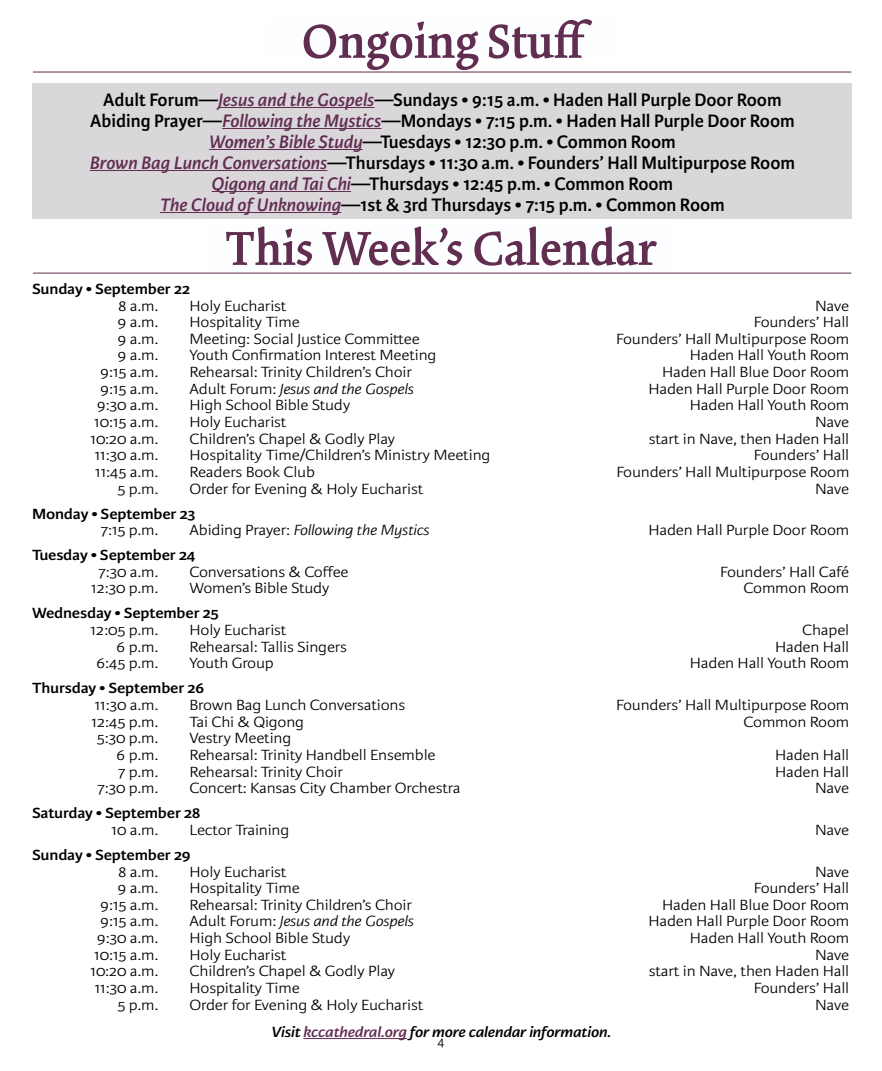
<style>
.page{position:relative;width:882px;height:1071px;background:#fff}
.page>*{position:absolute;margin:0;border:0;box-sizing:border-box;transform-origin:0 0}
.t1{font:600 52.5px "Kinesis Pro 3";color:#612d50}
.t2{font:600 19.25px/21px "Karmina Sans";color:#000;text-align:center}
.t3{font:300 15.75px "Karmina Sans";letter-spacing:-.01em;color:#000;scale:1.11 1}
.t4{font:600 15.75px "Karmina Sans";letter-spacing:-.01em;color:#000;scale:1.11 1}
.t5{font:italic 300 15.75px "Karmina Sans";letter-spacing:-.01em;color:#000;scale:1.11 1}
.t6{font:italic 600 15.75px "Karmina Sans";letter-spacing:-.01em;color:#000;scale:1.11 1}
.t7{font:300 14px "Karmina Sans";color:#000}
.s1{font-style:italic;color:#612d50}
.s2{font-style:normal}
.s3{color:#612d50}
</style>
<div class="page">
<hr style="left:304px;top:1038px;width:103px;height:1px;background:#612d50">
<hr style="left:33px;top:273px;width:818px;height:1px;background:#612d50">
<div style="left:33px;top:83px;width:819px;height:135px;background:#dad7db"></div>
<hr style="left:218px;top:107px;width:156px;height:1px;background:#612d50">
<hr style="left:222px;top:128px;width:159px;height:1px;background:#612d50">
<hr style="left:209px;top:149px;width:154px;height:1px;background:#612d50">
<hr style="left:90px;top:170px;width:237px;height:1px;background:#612d50">
<hr style="left:212px;top:191px;width:139px;height:1px;background:#612d50">
<hr style="left:160px;top:212px;width:181px;height:1px;background:#612d50">
<hr style="left:33px;top:72px;width:818px;height:1px;background:#612d50">
<h1 class="t1" style="left:302px;top:11px;width:292px">Ongoing Stuff</h1>
<p class="t2" style="left:90px;top:89px;width:707px">Adult Forum—<span class="s1">Jesus and the Gospels</span>—Sundays • 9:15 a.m. • Haden Hall Purple Door Room Abiding Prayer—<span class="s1">Following the Mystics</span>—Mondays • 7:15 p.m. • Haden Hall Purple Door Room <span class="s1">Women’s Bible Study</span>—Tuesdays • 12:30 p.m. • Common Room<br><span class="s1">Brown Bag Lunch Conversations</span>—Thursdays • 11:30 a.m. • Founders’ Hall Multipurpose Room <span class="s1">Qigong and Tai Chi</span>—Thursdays • 12:45 p.m. • Common Room<br><span class="s1">The Cloud of Unknowing</span>—1st &amp; 3rd Thursdays • 7:15 p.m. • Common Room</p>
<h1 class="t1" style="left:226px;top:218px;width:432px">This Week’s Calendar</h1>
<p class="t4" style="left:32px;top:280px;width:144px">Sunday • September 22</p>
<p class="t3" style="left:118px;top:297px;width:38px">8 a.m.</p>
<p class="t3" style="left:190px;top:297px;width:89px">Holy Eucharist</p>
<p class="t3" style="left:815px;top:297px;width:32px">Nave</p>
<p class="t3" style="left:117px;top:313px;width:39px">9 a.m.</p>
<p class="t3" style="left:190px;top:313px;width:101px">Hospitality Time</p>
<p class="t3" style="left:754px;top:313px;width:88px">Founders’ Hall</p>
<p class="t3" style="left:117px;top:330px;width:39px">9 a.m.</p>
<p class="t3" style="left:190px;top:330px;width:209px">Meeting: Social Justice Committee</p>
<p class="t3" style="left:616px;top:330px;width:211px">Founders’ Hall Multipurpose Room</p>
<p class="t3" style="left:117px;top:347px;width:39px">9 a.m.</p>
<p class="t3" style="left:190px;top:347px;width:224px">Youth Confirmation Interest Meeting</p>
<p class="t3" style="left:690px;top:347px;width:145px">Haden Hall Youth Room</p>
<p class="t3" style="left:100px;top:363px;width:54px">9:15 a.m.</p>
<p class="t3" style="left:190px;top:363px;width:202px">Rehearsal: Trinity Children’s Choir</p>
<p class="t3" style="left:662px;top:363px;width:170px">Haden Hall Blue Door Room</p>
<p class="t3" style="left:100px;top:380px;width:54px">9:15 a.m.</p>
<p class="t5" style="left:190px;top:380px;width:204px"><span class="s2">Adult Forum:</span> Jesus and the Gospels</p>
<p class="t3" style="left:648px;top:380px;width:182px">Haden Hall Purple Door Room</p>
<p class="t3" style="left:97px;top:397px;width:57px">9:30 a.m.</p>
<p class="t3" style="left:190px;top:397px;width:146px">High School Bible Study</p>
<p class="t3" style="left:690px;top:397px;width:145px">Haden Hall Youth Room</p>
<p class="t3" style="left:94px;top:413px;width:59px">10:15 a.m.</p>
<p class="t3" style="left:190px;top:413px;width:89px">Holy Eucharist</p>
<p class="t3" style="left:815px;top:413px;width:32px">Nave</p>
<p class="t3" style="left:90px;top:430px;width:63px">10:20 a.m.</p>
<p class="t3" style="left:190px;top:430px;width:187px">Children’s Chapel &amp; Godly Play</p>
<p class="t3" style="left:649px;top:430px;width:182px">start in Nave, then Haden Hall</p>
<p class="t3" style="left:94px;top:447px;width:59px">11:30 a.m.</p>
<p class="t3" style="left:190px;top:447px;width:273px">Hospitality Time/Children’s Ministry Meeting</p>
<p class="t3" style="left:754px;top:447px;width:88px">Founders’ Hall</p>
<p class="t3" style="left:95px;top:463px;width:59px">11:45 a.m.</p>
<p class="t3" style="left:190px;top:463px;width:114px">Readers Book Club</p>
<p class="t3" style="left:616px;top:463px;width:211px">Founders’ Hall Multipurpose Room</p>
<p class="t3" style="left:117px;top:480px;width:38px">5 p.m.</p>
<p class="t3" style="left:190px;top:480px;width:212px">Order for Evening &amp; Holy Eucharist</p>
<p class="t3" style="left:815px;top:480px;width:32px">Nave</p>
<p class="t4" style="left:32px;top:505px;width:149px">Monday • September 23</p>
<p class="t3" style="left:100px;top:521px;width:54px">7:15 p.m.</p>
<p class="t5" style="left:190px;top:522px;width:218px"><span class="s2">Abiding Prayer:</span> Following the Mystics</p>
<p class="t3" style="left:648px;top:521px;width:182px">Haden Hall Purple Door Room</p>
<p class="t4" style="left:32px;top:546px;width:149px">Tuesday • September 24</p>
<p class="t3" style="left:98px;top:563px;width:56px">7:30 a.m.</p>
<p class="t3" style="left:190px;top:563px;width:145px">Conversations &amp; Coffee</p>
<p class="t3" style="left:720px;top:563px;width:118px">Founders’ Hall Café</p>
<p class="t3" style="left:91px;top:580px;width:62px">12:30 p.m.</p>
<p class="t3" style="left:190px;top:580px;width:128px">Women’s Bible Study</p>
<p class="t3" style="left:744px;top:580px;width:97px">Common Room</p>
<p class="t4" style="left:32px;top:604px;width:170px">Wednesday • September 25</p>
<p class="t3" style="left:90px;top:621px;width:63px">12:05 p.m.</p>
<p class="t3" style="left:190px;top:621px;width:89px">Holy Eucharist</p>
<p class="t3" style="left:802px;top:621px;width:44px">Chapel</p>
<p class="t3" style="left:116px;top:638px;width:39px">6 p.m.</p>
<p class="t3" style="left:190px;top:638px;width:143px">Rehearsal: Tallis Singers</p>
<p class="t3" style="left:775px;top:638px;width:68px">Haden Hall</p>
<p class="t3" style="left:96px;top:655px;width:57px">6:45 p.m.</p>
<p class="t3" style="left:190px;top:655px;width:78px">Youth Group</p>
<p class="t3" style="left:690px;top:655px;width:145px">Haden Hall Youth Room</p>
<p class="t4" style="left:32px;top:679px;width:157px">Thursday • September 26</p>
<p class="t3" style="left:94px;top:696px;width:59px">11:30 a.m.</p>
<p class="t3" style="left:190px;top:696px;width:196px">Brown Bag Lunch Conversations</p>
<p class="t3" style="left:616px;top:696px;width:211px">Founders’ Hall Multipurpose Room</p>
<p class="t3" style="left:91px;top:713px;width:62px">12:45 p.m.</p>
<p class="t3" style="left:190px;top:713px;width:105px">Tai Chi &amp; Qigong</p>
<p class="t3" style="left:744px;top:713px;width:97px">Common Room</p>
<p class="t3" style="left:97px;top:730px;width:57px">5:30 p.m.</p>
<p class="t3" style="left:190px;top:730px;width:93px">Vestry Meeting</p>
<p class="t3" style="left:116px;top:746px;width:39px">6 p.m.</p>
<p class="t3" style="left:190px;top:746px;width:223px">Rehearsal: Trinity Handbell Ensemble</p>
<p class="t3" style="left:775px;top:746px;width:68px">Haden Hall</p>
<p class="t3" style="left:118px;top:763px;width:38px">7 p.m.</p>
<p class="t3" style="left:190px;top:763px;width:140px">Rehearsal: Trinity Choir</p>
<p class="t3" style="left:775px;top:763px;width:68px">Haden Hall</p>
<p class="t3" style="left:97px;top:779px;width:56px">7:30 p.m.</p>
<p class="t3" style="left:190px;top:779px;width:246px">Concert: Kansas City Chamber Orchestra</p>
<p class="t3" style="left:815px;top:779px;width:32px">Nave</p>
<p class="t4" style="left:32px;top:804px;width:153px">Saturday • September 28</p>
<p class="t3" style="left:111px;top:821px;width:44px">10 a.m.</p>
<p class="t3" style="left:190px;top:821px;width:91px">Lector Training</p>
<p class="t3" style="left:815px;top:821px;width:32px">Nave</p>
<p class="t4" style="left:32px;top:846px;width:145px">Sunday • September 29</p>
<p class="t3" style="left:118px;top:863px;width:38px">8 a.m.</p>
<p class="t3" style="left:190px;top:863px;width:89px">Holy Eucharist</p>
<p class="t3" style="left:815px;top:863px;width:32px">Nave</p>
<p class="t3" style="left:117px;top:879px;width:39px">9 a.m.</p>
<p class="t3" style="left:190px;top:879px;width:101px">Hospitality Time</p>
<p class="t3" style="left:754px;top:879px;width:88px">Founders’ Hall</p>
<p class="t3" style="left:100px;top:896px;width:54px">9:15 a.m.</p>
<p class="t3" style="left:190px;top:896px;width:202px">Rehearsal: Trinity Children’s Choir</p>
<p class="t3" style="left:662px;top:896px;width:170px">Haden Hall Blue Door Room</p>
<p class="t3" style="left:100px;top:913px;width:54px">9:15 a.m.</p>
<p class="t5" style="left:190px;top:913px;width:204px"><span class="s2">Adult Forum:</span> Jesus and the Gospels</p>
<p class="t3" style="left:648px;top:913px;width:182px">Haden Hall Purple Door Room</p>
<p class="t3" style="left:97px;top:929px;width:57px">9:30 a.m.</p>
<p class="t3" style="left:190px;top:929px;width:146px">High School Bible Study</p>
<p class="t3" style="left:690px;top:929px;width:145px">Haden Hall Youth Room</p>
<p class="t3" style="left:94px;top:946px;width:59px">10:15 a.m.</p>
<p class="t3" style="left:190px;top:946px;width:89px">Holy Eucharist</p>
<p class="t3" style="left:815px;top:946px;width:32px">Nave</p>
<p class="t3" style="left:90px;top:963px;width:63px">10:20 a.m.</p>
<p class="t3" style="left:190px;top:963px;width:187px">Children’s Chapel &amp; Godly Play</p>
<p class="t3" style="left:649px;top:963px;width:182px">start in Nave, then Haden Hall</p>
<p class="t3" style="left:94px;top:979px;width:59px">11:30 a.m.</p>
<p class="t3" style="left:190px;top:979px;width:101px">Hospitality Time</p>
<p class="t3" style="left:754px;top:979px;width:88px">Founders’ Hall</p>
<p class="t3" style="left:117px;top:996px;width:38px">5 p.m.</p>
<p class="t3" style="left:190px;top:996px;width:212px">Order for Evening &amp; Holy Eucharist</p>
<p class="t3" style="left:815px;top:996px;width:32px">Nave</p>
<p class="t6" style="left:272px;top:1023px;width:308px">Visit <span class="s3">kccathedral.org</span> for more calendar information.</p>
<p class="t7" style="left:438px;top:1034px;width:8px">4</p>
</div>
